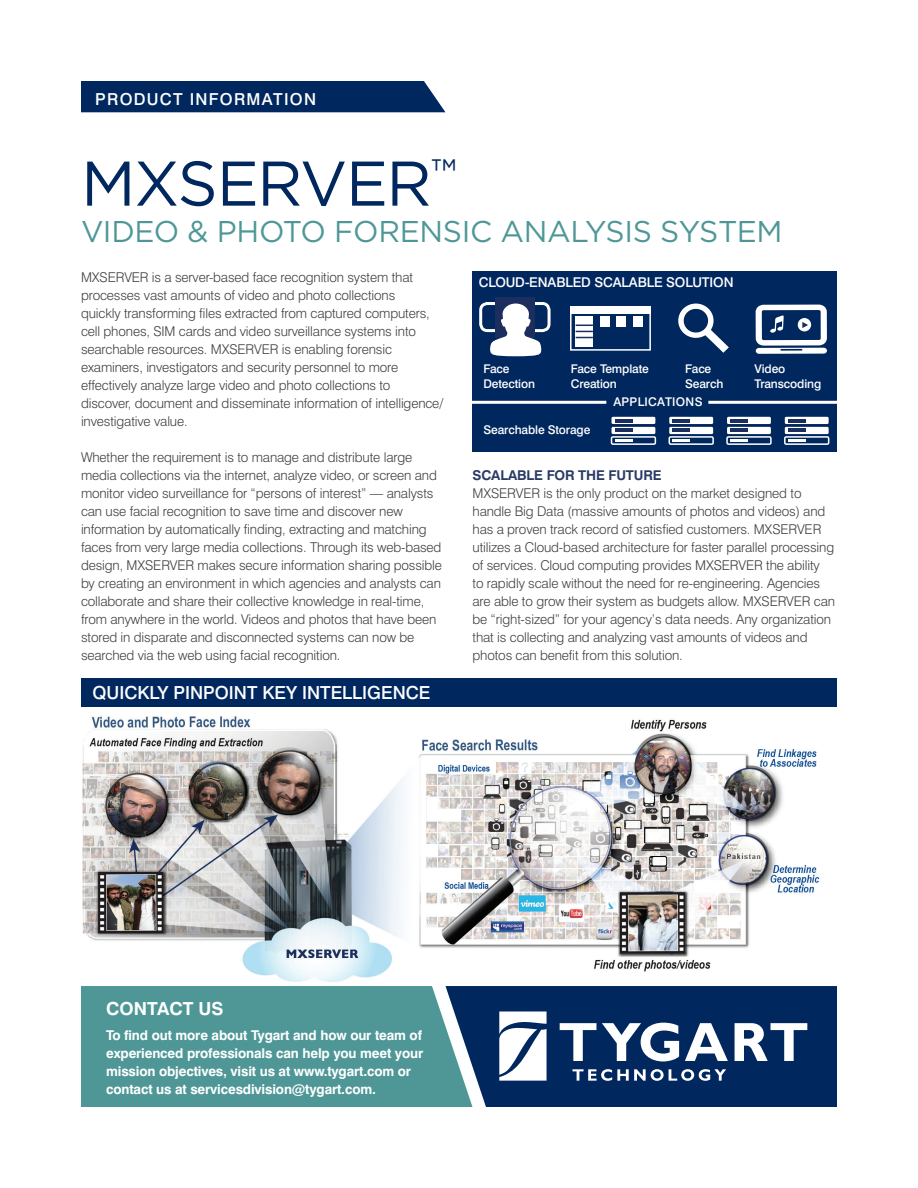
<style>
.page{position:relative;width:918px;height:1188px;background:#fff}
.page>*{position:absolute;margin:0;border:0;box-sizing:border-box;transform-origin:0 0}
.t1{font:63px "Gotham";letter-spacing:-.03em;color:#00285f}
.t2{font:30px "Gotham";letter-spacing:-.015em;color:#4f9797}
.t3{font:500 18px "Swiss 721 BT";color:#fff}
.t4{font:700 18px "Swiss 721 BT";color:#fff}
.t5{font:500 16.5px "Swiss 721 BT";letter-spacing:.075em;color:#fff}
.t6{font:300 13.5px/18px "Swiss 721 BT";letter-spacing:-.01em;color:#3e3e3f}
.t7{font:700 13.5px/18px "Swiss 721 BT";letter-spacing:-.01em;color:#fff}
.t8{font:500 13.5px "Swiss 721 BT";letter-spacing:-.01em;color:#fff}
.t9{font:700 13.5px "Swiss 721 BT";letter-spacing:-.01em;color:#2a3b66}
.t10{font:500 12px/15px "Swiss 721 BT";letter-spacing:-.01em;color:#fff}
.t11{font:500 12px "Swiss 721 BT";letter-spacing:.025em;color:#fff}
</style>
<div class="page">
<img style="left:82px;top:716px;width:738px;height:266px">
<div style="left:472px;top:986px;width:365px;height:121px;background:#00285f"></div>
<div style="left:81px;top:986px;width:391px;height:121px;background:#4f9797"></div>
<div style="left:81px;top:81px;width:365px;height:31px;background:#00285f"></div>
<svg style="left:499px;top:1012px;width:48px;height:69px"></svg>
<svg style="left:560px;top:1023px;width:36px;height:38px"></svg>
<svg style="left:602px;top:1023px;width:77px;height:38px"></svg>
<svg style="left:685px;top:1023px;width:43px;height:38px"></svg>
<svg style="left:735px;top:1023px;width:72px;height:38px"></svg>
<svg style="left:572px;top:1069px;width:154px;height:12px"></svg>
<div style="left:81px;top:679px;width:756px;height:28px;background:#00285f"></div>
<div style="left:472px;top:271px;width:365px;height:180px;background:#00285f"></div>
<svg style="left:678px;top:303px;width:51px;height:50px"></svg>
<div style="left:479px;top:302px;width:72px;height:30px;border:3px solid #fff;border-radius:7px"></div>
<div style="left:612px;top:417px;width:43px;height:7px;background:#fff;border-radius:2px"></div>
<div style="left:669px;top:417px;width:44px;height:7px;background:#fff;border-radius:2px"></div>
<div style="left:727px;top:417px;width:44px;height:7px;background:#fff;border-radius:2px"></div>
<div style="left:785px;top:417px;width:44px;height:7px;background:#fff;border-radius:2px"></div>
<div style="left:612px;top:427px;width:43px;height:7px;background:#fff;border-radius:2px"></div>
<div style="left:669px;top:427px;width:44px;height:7px;background:#fff;border-radius:2px"></div>
<div style="left:727px;top:427px;width:44px;height:7px;background:#fff;border-radius:2px"></div>
<div style="left:785px;top:427px;width:44px;height:7px;background:#fff;border-radius:2px"></div>
<div style="left:611px;top:436px;width:45px;height:9px;border:2px solid #fff;border-radius:2px"></div>
<div style="left:669px;top:436px;width:45px;height:9px;border:2px solid #fff;border-radius:2px"></div>
<div style="left:726px;top:436px;width:46px;height:9px;border:2px solid #fff;border-radius:2px"></div>
<div style="left:784px;top:436px;width:45px;height:9px;border:2px solid #fff;border-radius:2px"></div>
<div style="left:495px;top:298px;width:40px;height:40px;background:#1b2e5d"></div>
<svg style="left:489px;top:304px;width:53px;height:52px"></svg>
<div style="left:570px;top:307px;width:81px;height:44px;border:2px solid #fff"></div>
<div style="left:571px;top:307px;width:80px;height:7px;background:#fff"></div>
<div style="left:600px;top:316px;width:9px;height:11px;background:#fff"></div>
<div style="left:576px;top:316px;width:17px;height:30px;background:#fff"></div>
<div style="left:617px;top:316px;width:9px;height:11px;background:#fff"></div>
<div style="left:633px;top:316px;width:10px;height:11px;background:#fff"></div>
<svg style="left:576px;top:325px;width:17px;height:13px"></svg>
<svg style="left:756px;top:305px;width:71px;height:49px"></svg>
<hr style="left:467px;top:401px;width:139px;height:3px;background:#fff">
<hr style="left:708px;top:401px;width:140px;height:3px;background:#fff">
<hr style="left:615px;top:419px;width:17px;height:3px;background:#1b2e5d">
<hr style="left:673px;top:419px;width:17px;height:3px;background:#1b2e5d">
<hr style="left:731px;top:419px;width:17px;height:3px;background:#1b2e5d">
<hr style="left:788px;top:419px;width:17px;height:3px;background:#1b2e5d">
<hr style="left:615px;top:429px;width:17px;height:3px;background:#1b2e5d">
<hr style="left:673px;top:429px;width:17px;height:3px;background:#1b2e5d">
<hr style="left:731px;top:429px;width:17px;height:3px;background:#1b2e5d">
<hr style="left:788px;top:429px;width:17px;height:3px;background:#1b2e5d">
<hr style="left:615px;top:439px;width:17px;height:3px;background:#fff">
<hr style="left:673px;top:439px;width:17px;height:3px;background:#fff">
<hr style="left:731px;top:439px;width:17px;height:3px;background:#fff">
<hr style="left:788px;top:439px;width:17px;height:3px;background:#fff">
<p class="t5" style="left:95px;top:89px;width:222px">PRODUCT INFORMATION</p>
<h1 class="t1" style="left:81px;top:149px;width:377px">MXSERVER<sup>™</sup></h1>
<h2 class="t2" style="left:81px;top:214px;width:703px">VIDEO &amp; PHOTO FORENSIC ANALYSIS SYSTEM</h2>
<p class="t6" style="left:81px;top:268px;width:364px">MXSERVER is a server-based face recognition system that processes vast amounts of video and photo collections<br>quickly transforming files extracted from captured computers, cell phones, SIM cards and video surveillance systems into searchable resources. MXSERVER is enabling forensic examiners, investigators and security personnel to more effectively analyze large video and photo collections to discover, document and disseminate information of intelligence/ investigative value.</p>
<p class="t6" style="left:81px;top:448px;width:363px">Whether the requirement is to manage and distribute large media collections via the internet, analyze video, or screen and monitor video surveillance for “persons of interest” — analysts can use facial recognition to save time and discover new information by automatically finding, extracting and matching faces from very large media collections. Through its web-based design, MXSERVER makes secure information sharing possible by creating an environment in which agencies and analysts can collaborate and share their collective knowledge in real-time, from anywhere in the world. Videos and photos that have been stored in disparate and disconnected systems can now be searched via the web using facial recognition.</p>
<p class="t8" style="left:479px;top:274px;width:256px">CLOUD-ENABLED SCALABLE SOLUTION</p>
<p class="t10" style="left:483px;top:361px;width:53px">Face<br>Detection</p>
<p class="t10" style="left:483px;top:422px;width:108px">Searchable Storage</p>
<p class="t10" style="left:571px;top:361px;width:80px">Face Template<br>Creation</p>
<p class="t10" style="left:685px;top:361px;width:40px">Face<br>Search</p>
<p class="t10" style="left:755px;top:361px;width:68px">Video<br>Transcoding</p>
<p class="t11" style="left:613px;top:395px;width:91px">APPLICATIONS</p>
<p class="t9" style="left:472px;top:467px;width:191px">SCALABLE FOR THE FUTURE</p>
<p class="t6" style="left:472px;top:484px;width:364px">MXSERVER is the only product on the market designed to handle Big Data (massive amounts of photos and videos) and has a proven track record of satisfied customers. MXSERVER utilizes a Cloud-based architecture for faster parallel processing of services. Cloud computing provides MXSERVER the ability<br>to rapidly scale without the need for re-engineering. Agencies are able to grow their system as budgets allow. MXSERVER can be “right-sized” for your agency’s data needs. Any organization that is collecting and analyzing vast amounts of videos and photos can benefit from this solution.</p>
<h3 class="t3" style="left:92px;top:682px;width:340px">QUICKLY PINPOINT KEY INTELLIGENCE</h3>
<h3 class="t4" style="left:106px;top:998px;width:119px">CONTACT US</h3>
<p class="t7" style="left:106px;top:1026px;width:319px">To find out more about Tygart and how our team of experienced professionals can help you meet your mission objectives, visit us at www.tygart.com or contact us at servicesdivision@tygart.com.</p>
</div>
